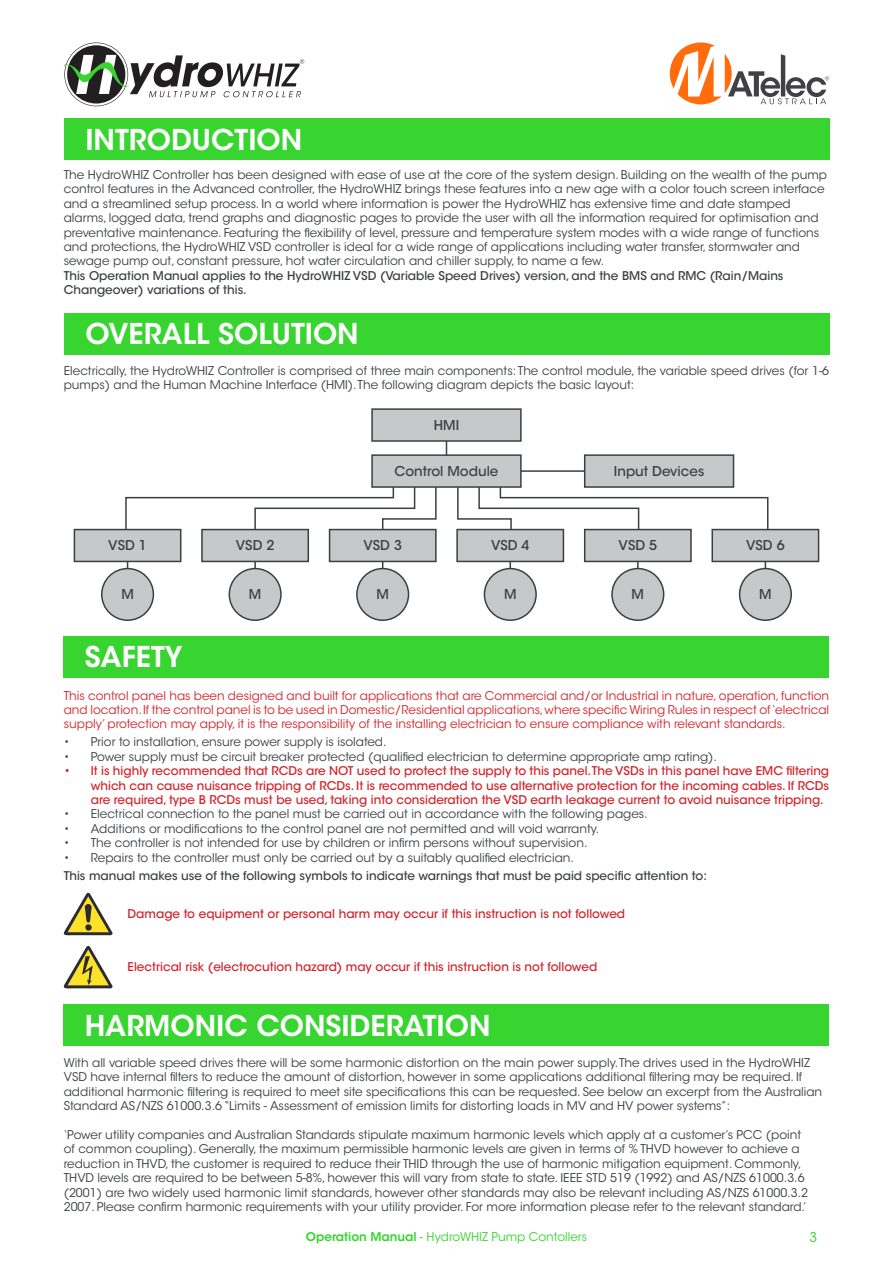
<style>
.page{position:relative;width:893px;height:1263px;background:#fff}
.page>*{position:absolute;margin:0;border:0;box-sizing:border-box;transform-origin:0 0}
.t1{font:600 28.5px "ITC Avant Garde Std";color:#fff}
.t2{font:500 13.5px "ITC Avant Garde Std";color:#3b3e42}
.t3{font:13.5px "ITC Avant Garde Std";color:#38d430}
.t4{font:12px/14.4px "ITC Avant Garde Std";color:#3b3e42}
.t5{font:500 12px/14.4px "ITC Avant Garde Std";color:#d2232a;text-align:justify}
.t6{font:12px/14.4px "ITC Avant Garde Std";color:#d2232a;text-align:justify}
.t7{font:500 12px/14.4px "ITC Avant Garde Std";color:#3b3e42}
.t8{font:12px "ITC Avant Garde Std";color:#38d430}
.s1{font-weight:600}
</style>
<div class="page">
<svg style="left:670px;top:43px;width:159px;height:61px"></svg>
<svg style="left:64px;top:43px;width:240px;height:63px"></svg>
<svg style="left:446px;top:442px;width:1px;height:12px"></svg>
<div style="left:371px;top:408px;width:151px;height:34px;background:#c7c8ca;border:2px solid #3b3e42"></div>
<svg style="left:124px;top:488px;width:313px;height:54px"></svg>
<svg style="left:456px;top:475px;width:313px;height:67px"></svg>
<hr style="left:254px;top:556px;width:2px;height:28px;background:#3b3e42">
<hr style="left:509px;top:556px;width:2px;height:28px;background:#3b3e42">
<hr style="left:637px;top:556px;width:2px;height:28px;background:#3b3e42">
<div style="left:102px;top:569px;width:51px;height:51px;background:#c7c8ca;border-radius:50%"></div>
<div style="left:101px;top:568px;width:53px;height:53px;border:2px solid #3b3e42;border-radius:50%"></div>
<div style="left:229px;top:569px;width:52px;height:51px;background:#c7c8ca;border-radius:50%"></div>
<div style="left:229px;top:568px;width:53px;height:53px;border:2px solid #3b3e42;border-radius:50%"></div>
<div style="left:357px;top:569px;width:52px;height:51px;background:#c7c8ca;border-radius:50%"></div>
<div style="left:356px;top:568px;width:53px;height:53px;border:2px solid #3b3e42;border-radius:50%"></div>
<div style="left:484px;top:569px;width:52px;height:51px;background:#c7c8ca;border-radius:50%"></div>
<div style="left:484px;top:568px;width:53px;height:53px;border:2px solid #3b3e42;border-radius:50%"></div>
<div style="left:612px;top:569px;width:52px;height:51px;background:#c7c8ca;border-radius:50%"></div>
<div style="left:611px;top:568px;width:53px;height:53px;border:2px solid #3b3e42;border-radius:50%"></div>
<div style="left:740px;top:569px;width:51px;height:51px;background:#c7c8ca;border-radius:50%"></div>
<div style="left:739px;top:568px;width:53px;height:53px;border:2px solid #3b3e42;border-radius:50%"></div>
<div style="left:74px;top:529px;width:107px;height:33px;background:#c7c8ca;border:2px solid #3b3e42"></div>
<div style="left:201px;top:529px;width:108px;height:33px;background:#c7c8ca;border:2px solid #3b3e42"></div>
<div style="left:329px;top:529px;width:108px;height:33px;background:#c7c8ca;border:2px solid #3b3e42"></div>
<div style="left:456px;top:529px;width:108px;height:33px;background:#c7c8ca;border:2px solid #3b3e42"></div>
<div style="left:584px;top:529px;width:108px;height:33px;background:#c7c8ca;border:2px solid #3b3e42"></div>
<div style="left:711px;top:529px;width:108px;height:33px;background:#c7c8ca;border:2px solid #3b3e42"></div>
<svg style="left:64px;top:893px;width:49px;height:43px"></svg>
<svg style="left:64px;top:946px;width:49px;height:43px"></svg>
<div style="left:371px;top:454px;width:151px;height:34px;background:#c7c8ca;border:2px solid #3b3e42"></div>
<div style="left:584px;top:454px;width:150px;height:34px;background:#c7c8ca;border:2px solid #3b3e42"></div>
<hr style="left:521px;top:470px;width:64px;height:2px;background:#3b3e42">
<div style="left:64px;top:119px;width:766px;height:41px;background:#38d430"></div>
<div style="left:64px;top:313px;width:766px;height:41px;background:#38d430"></div>
<div style="left:63px;top:636px;width:766px;height:41px;background:#38d430"></div>
<div style="left:63px;top:1005px;width:766px;height:41px;background:#38d430"></div>
<h1 class="t1" style="left:85px;top:121px;width:218px">INTRODUCTION</h1>
<p class="t4" style="left:64px;top:168px;width:765px">The HydroWHIZ Controller has been designed with ease of use at the core of the system design. Building on the wealth of the pump control features in the Advanced controller, the HydroWHIZ brings these features into a new age with a color touch screen interface and a streamlined setup process. In a world where information is power the HydroWHIZ has extensive time and date stamped alarms, logged data, trend graphs and diagnostic pages to provide the user with all the information required for optimisation and preventative maintenance. Featuring the flexibility of level, pressure and temperature system modes with a wide range of functions and protections, the HydroWHIZ VSD controller is ideal for a wide range of applications including water transfer, stormwater and sewage pump out, constant pressure, hot water circulation and chiller supply, to name a few.</p>
<p class="t7" style="left:64px;top:268px;width:721px">This Operation Manual applies to the HydroWHIZ VSD (Variable Speed Drives) version, and the BMS and RMC (Rain/Mains<br>Changeover) variations of this.</p>
<h1 class="t1" style="left:85px;top:316px;width:275px">OVERALL SOLUTION</h1>
<p class="t4" style="left:64px;top:363px;width:767px">Electrically, the HydroWHIZ Controller is comprised of three main components: The control module, the variable speed drives (for 1-6 pumps) and the Human Machine Interface (HMI). The following diagram depicts the basic layout:</p>
<p class="t2" style="left:434px;top:416px;width:27px">HMI</p>
<p class="t2" style="left:394px;top:462px;width:105px">Control Module</p>
<p class="t2" style="left:614px;top:462px;width:92px">Input Devices</p>
<p class="t2" style="left:108px;top:537px;width:40px">VSD 1</p>
<p class="t2" style="left:236px;top:537px;width:40px">VSD 2</p>
<p class="t2" style="left:363px;top:537px;width:40px">VSD 3</p>
<p class="t2" style="left:491px;top:537px;width:40px">VSD 4</p>
<p class="t2" style="left:619px;top:537px;width:40px">VSD 5</p>
<p class="t2" style="left:746px;top:537px;width:40px">VSD 6</p>
<p class="t2" style="left:121px;top:586px;width:14px">M</p>
<p class="t2" style="left:249px;top:586px;width:14px">M</p>
<p class="t2" style="left:376px;top:586px;width:14px">M</p>
<p class="t2" style="left:504px;top:586px;width:14px">M</p>
<p class="t2" style="left:632px;top:586px;width:14px">M</p>
<p class="t2" style="left:759px;top:586px;width:14px">M</p>
<h1 class="t1" style="left:85px;top:638px;width:100px">SAFETY</h1>
<p class="t6" style="left:64px;top:688px;width:767px">This control panel has been designed and built for applications that are Commercial and/or Industrial in nature, operation, function and location. If the control panel is to be used in Domestic/Residential applications, where specific Wiring Rules in respect of ‘electrical supply’ protection may apply, it is the responsibility of the installing electrician to ensure compliance with relevant standards.</p>
<p class="t4" style="left:64px;top:735px;width:324px">• Prior to installation, ensure power supply is isolated.</p>
<p class="t4" style="left:64px;top:749px;width:655px">• Power supply must be circuit breaker protected (qualified electrician to determine appropriate amp rating).</p>
<p class="t5" style="left:91px;top:764px;width:740px;text-indent:-27px">• It is highly recommended that RCDs are NOT used to protect the supply to this panel. The VSDs in this panel have EMC filtering which can cause nuisance tripping of RCDs. It is recommended to use alternative protection for the incoming cables. If RCDs are required, type B RCDs must be used, taking into consideration the VSD earth leakage current to avoid nuisance tripping.</p>
<p class="t4" style="left:64px;top:807px;width:585px">• Electrical connection to the panel must be carried out in accordance with the following pages.</p>
<p class="t4" style="left:64px;top:821px;width:537px">• Additions or modifications to the control panel are not permitted and will void warranty.</p>
<p class="t4" style="left:64px;top:836px;width:525px">• The controller is not intended for use by children or infirm persons without supervision.</p>
<p class="t4" style="left:64px;top:850px;width:512px">• Repairs to the controller must only be carried out by a suitably qualified electrician.</p>
<p class="t7" style="left:64px;top:868px;width:645px">This manual makes use of the following symbols to indicate warnings that must be paid specific attention to:</p>
<p class="t5" style="left:128px;top:906px;width:499px">Damage to equipment or personal harm may occur if this instruction is not followed</p>
<p class="t5" style="left:128px;top:959px;width:471px">Electrical risk (electrocution hazard) may occur if this instruction is not followed</p>
<h1 class="t1" style="left:85px;top:1007px;width:407px">HARMONIC CONSIDERATION</h1>
<p class="t4" style="left:64px;top:1055px;width:760px">With all variable speed drives there will be some harmonic distortion on the main power supply. The drives used in the HydroWHIZ VSD have internal filters to reduce the amount of distortion, however in some applications additional filtering may be required. If additional harmonic filtering is required to meet site specifications this can be requested. See below an excerpt from the Australian Standard AS/NZS 61000.3.6 “Limits - Assessment of emission limits for distorting loads in MV and HV power systems”:</p>
<p class="t4" style="left:64px;top:1127px;width:746px">‘Power utility companies and Australian Standards stipulate maximum harmonic levels which apply at a customer’s PCC (point of common coupling). Generally, the maximum permissible harmonic levels are given in terms of % THVD however to achieve a reduction in THVD, the customer is required to reduce their THID through the use of harmonic mitigation equipment. Commonly, THVD levels are required to be between 5-8%, however this will vary from state to state. IEEE STD 519 (1992) and AS/NZS 61000.3.6 (2001) are two widely used harmonic limit standards, however other standards may also be relevant including AS/NZS 61000.3.2<br>2007. Please confirm harmonic requirements with your utility provider. For more information please refer to the relevant standard.’</p>
<p class="t8" style="left:306px;top:1229px;width:283px"><span class="s1">Operation Manual</span> - HydroWHIZ Pump Contollers</p>
<p class="t3" style="left:809px;top:1229px;width:9px">3</p>
</div>
